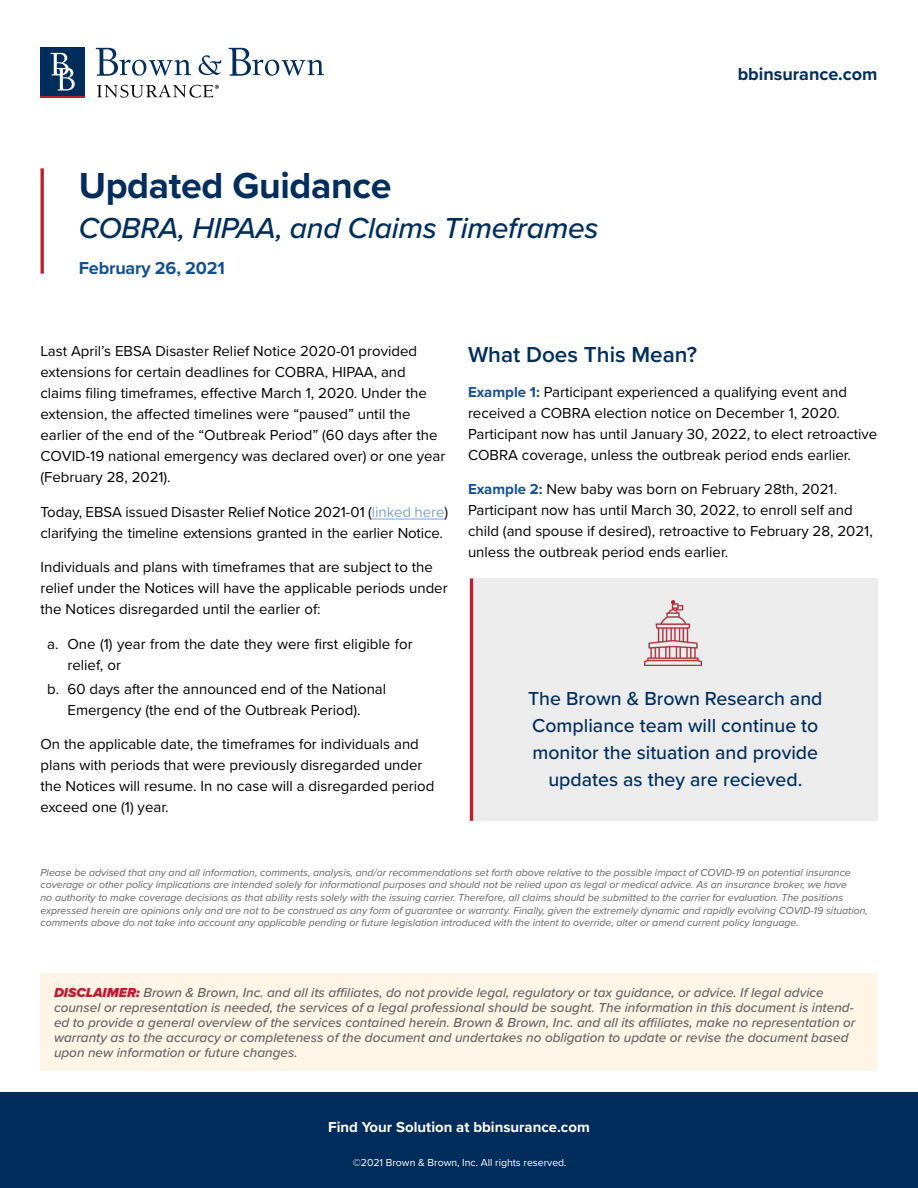
<style>
.page{position:relative;width:918px;height:1188px;background:#fff}
.page>*{position:absolute;margin:0;border:0;box-sizing:border-box;transform-origin:0 0}
.t1{font:700 37.5px "Proxima Nova";letter-spacing:-.01em;color:#002d5b}
.t2{font:italic 500 30px "Proxima Nova";letter-spacing:-.01em;color:#002d5b}
.t3{font:600 22.5px "Proxima Nova";color:#002d5b}
.t4{font:500 19.5px/27px "Proxima Nova";color:#002d5b;text-align:center}
.t5{font:700 18px "Proxima Nova";color:#002d5b}
.t6{font:700 18px "Proxima Nova";letter-spacing:-.01em;color:#145091}
.t7{font:15px/21px "Proxima Nova";color:#000}
.t8{font:700 15px "Proxima Nova";color:#fff}
.t9{font:italic 500 13.5px/15px "Proxima Nova";color:#636466}
.t10{font:italic 10.5px/12.6px "Proxima Nova";color:#636466}
.t11{font:10.5px "Proxima Nova";color:#fff}
.s1{color:#7ca4d6}
.s2{font-weight:700;color:#145091}
.s3{font-weight:900;color:#bb2031}
</style>
<div class="page">
<div style="left:40px;top:48px;width:45px;height:48px;background:#002d5b"></div>
<svg style="left:199px;top:55px;width:22px;height:20px"></svg>
<svg style="left:96px;top:48px;width:95px;height:28px"></svg>
<svg style="left:229px;top:48px;width:95px;height:28px"></svg>
<svg style="left:51px;top:53px;width:24px;height:38px"></svg>
<hr style="left:40px;top:96px;width:45px;height:1px;background:#bb2031">
<svg style="left:97px;top:85px;width:122px;height:13px"></svg>
<svg style="left:40px;top:168px;width:4px;height:106px"></svg>
<hr style="left:372px;top:519px;width:73px;height:1px;background:#7ca4d6">
<div style="left:40px;top:973px;width:838px;height:98px;background:#fff5e7"></div>
<div style="left:473px;top:578px;width:405px;height:243px;background:#ececed"></div>
<hr style="left:470px;top:578px;width:3px;height:243px;background:#bb2031">
<img style="left:645px;top:601px;width:56px;height:64px">
<div style="left:0;top:1092px;width:918px;height:96px;background:#002d5b"></div>
<h1 class="t1" style="left:79px;top:158px;width:314px">Updated Guidance</h1>
<h2 class="t2" style="left:79px;top:206px;width:521px">COBRA, HIPAA, and Claims Timeframes</h2>
<p class="t6" style="left:79px;top:254px;width:148px">February 26, 2021</p>
<p class="t5" style="left:738px;top:60px;width:141px">bbinsurance.com</p>
<p class="t7" style="left:40px;top:340px;width:407px">Last April’s EBSA Disaster Relief Notice 2020-01 provided extensions for certain deadlines for COBRA, HIPAA, and claims filing timeframes, effective March 1, 2020. Under the extension, the affected timelines were “paused” until the earlier of the end of the “Outbreak Period” (60 days after the COVID-19 national emergency was declared over) or one year (February 28, 2021).</p>
<p class="t7" style="left:40px;top:501px;width:409px">Today, EBSA issued Disaster Relief Notice 2021-01 (<span class="s1">linked here</span>) clarifying the timeline extensions granted in the earlier Notice.</p>
<p class="t7" style="left:40px;top:556px;width:409px">Individuals and plans with timeframes that are subject to the relief under the Notices will have the applicable periods under the Notices disregarded until the earlier of:</p>
<p class="t7" style="left:68px;top:633px;width:347px;text-indent:-20px">a. One (1) year from the date they were first eligible for relief, or</p>
<p class="t7" style="left:47px;top:678px;width:340px;text-align:center">b. 60 days after the announced end of the National<br>Emergency (the end of the Outbreak Period).</p>
<p class="t7" style="left:40px;top:733px;width:395px">On the applicable date, the timeframes for individuals and plans with periods that were previously disregarded under the Notices will resume. In no case will a disregarded period exceed one (1) year.</p>
<h3 class="t3" style="left:468px;top:338px;width:231px">What Does This Mean?</h3>
<p class="t7" style="left:468px;top:380px;width:411px"><span class="s2">Example 1:</span> Participant experienced a qualifying event and received a COBRA election notice on December 1, 2020.<br>Participant now has until January 30, 2022, to elect retroactive COBRA coverage, unless the outbreak period ends earlier.</p>
<p class="t7" style="left:468px;top:478px;width:406px"><span class="s2">Example 2:</span> New baby was born on February 28th, 2021.<br>Participant now has until March 30, 2022, to enroll self and child (and spouse if desired), retroactive to February 28, 2021, unless the outbreak period ends earlier.</p>
<h3 class="t4" style="left:528px;top:685px;width:296px">The Brown &amp; Brown Research and<br>Compliance team will continue to monitor the situation and provide updates as they are recieved.</h3>
<p class="t10" style="left:40px;top:866px;width:829px">Please be advised that any and all information, comments, analysis, and/or recommendations set forth above relative to the possible impact of COVID-19 on potential insurance coverage or other policy implications are intended solely for informational purposes and should not be relied upon as legal or medical advice. As an insurance broker, we have<br>no authority to make coverage decisions as that ability rests solely with the issuing carrier. Therefore, all claims should be submitted to the carrier for evaluation. The positions expressed herein are opinions only and are not to be construed as any form of guarantee or warranty. Finally, given the extremely dynamic and rapidly evolving COVID-19 situation, comments above do not take into account any applicable pending or future legislation introduced with the intent to override, alter or amend current policy language.</p>
<p class="t9" style="left:54px;top:985px;width:803px"><span class="s3">DISCLAIMER:</span> Brown &amp; Brown, Inc. and all its affiliates, do not provide legal, regulatory or tax guidance, or advice. If legal advice counsel or representation is needed, the services of a legal professional should be sought. The information in this document is intend&shy;ed to provide a general overview of the services contained herein. Brown &amp; Brown, Inc. and all its affiliates, make no representation or warranty as to the accuracy or completeness of the document and undertakes no obligation to update or revise the document based upon new information or future changes.</p>
<p class="t8" style="left:328px;top:1116px;width:263px">Find Your Solution at bbinsurance.com</p>
<p class="t11" style="left:353px;top:1155px;width:216px">©2021 Brown &amp; Brown, Inc. All rights reserved.</p>
</div>
